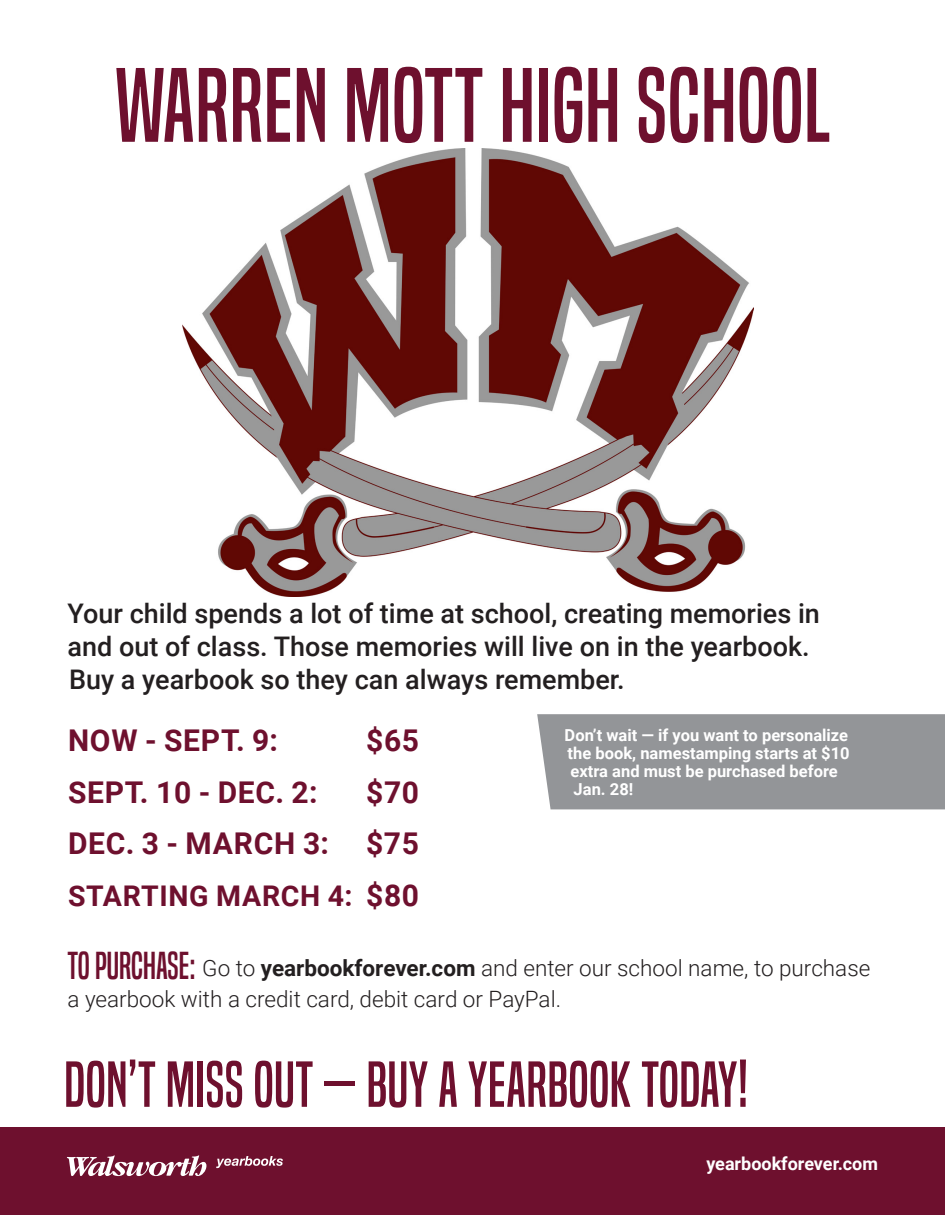
<style>
.page{position:relative;width:945px;height:1215px;background:#fff}
.page>*{position:absolute;margin:0;border:0;box-sizing:border-box;transform-origin:0 0}
.Large_School_name{font:97.5px "Built Rg";letter-spacing:.01em;color:#6e102e}
.Large_Bottom_Header{font:60px "Built Rg";letter-spacing:.01em;color:#6e102e}
.Costs_Larger{font:700 30px "Roboto";letter-spacing:.025em;color:#6e102e}
.Costs_Larger-2{font:700 28.5px "Roboto";letter-spacing:.025em;color:#6e102e}
.Rep_Copy_Larger{font:500 27px/33px "Roboto";color:#231f20}
.Body_Copy{font:300 22.5px/30.6px "Roboto";color:#231f20}
.t1{font:700 18px "Roboto";color:#fff}
.Call_Out_Copy{font:700 16.5px "Roboto";color:#fff}
.s1{font-size:30px}
.s2{font-family:"Built Rg";font-weight:400;font-size:36px;color:#6e102e}
.s3{font-weight:700}
</style>
<div class="page">
<div style="left:0;top:1127px;width:945px;height:88px;background:#6e102e"></div>
<svg style="left:67px;top:1155px;width:139px;height:21px"></svg>
<svg style="left:216px;top:1156px;width:67px;height:12px"></svg>
<div style="left:537px;top:714px;width:408px;height:95px;background:#939598"></div>
<img style="left:183px;top:148px;width:570px;height:448px">
<p class="Large_School_name" style="left:115px;top:48px;width:717px">WARREN MOTT HIGH SCHOOL</p>
<p class="Rep_Copy_Larger" style="left:68px;top:596px;width:754px">Your child spends a lot of time at school, creating memories in and out of class. Those memories will live on in the yearbook.<br>Buy a yearbook so they can always remember.</p>
<p class="Call_Out_Copy" style="left:565px;top:724px;width:285px">Don’t wait — if you want to personalize</p>
<p class="Call_Out_Copy" style="left:568px;top:742px;width:284px">the book, namestamping starts at $10</p>
<p class="Call_Out_Copy" style="left:571px;top:760px;width:269px">extra and must be purchased before</p>
<p class="Call_Out_Copy" style="left:574px;top:778px;width:61px">Jan. 28!</p>
<p class="Costs_Larger" style="left:68px;top:719px;width:212px">NOW - SEPT. 9:</p>
<p class="Costs_Larger" style="left:366px;top:719px;width:55px">$65</p>
<p class="Costs_Larger" style="left:68px;top:771px;width:251px">SEPT. 10 - DEC. 2:</p>
<p class="Costs_Larger" style="left:366px;top:771px;width:55px">$70</p>
<p class="Costs_Larger" style="left:68px;top:823px;width:353px">DEC. 3 - MARCH 3: $75</p>
<p class="Costs_Larger-2" style="left:68px;top:876px;width:353px">STARTING MARCH 4: <span class="s1">$80</span></p>
<p class="Body_Copy" style="left:68px;top:952px;width:804px"><span class="s2">TO PURCHASE:</span> Go to <span class="s3">yearbookforever.com</span> and enter our school name, to purchase a yearbook with a credit card, debit card or PayPal.</p>
<p class="Large_Bottom_Header" style="left:64px;top:1049px;width:685px">DON’T MISS OUT — BUY A YEARBOOK TODAY!</p>
<p class="t1" style="left:706px;top:1151px;width:173px">yearbookforever.com</p>
</div>
